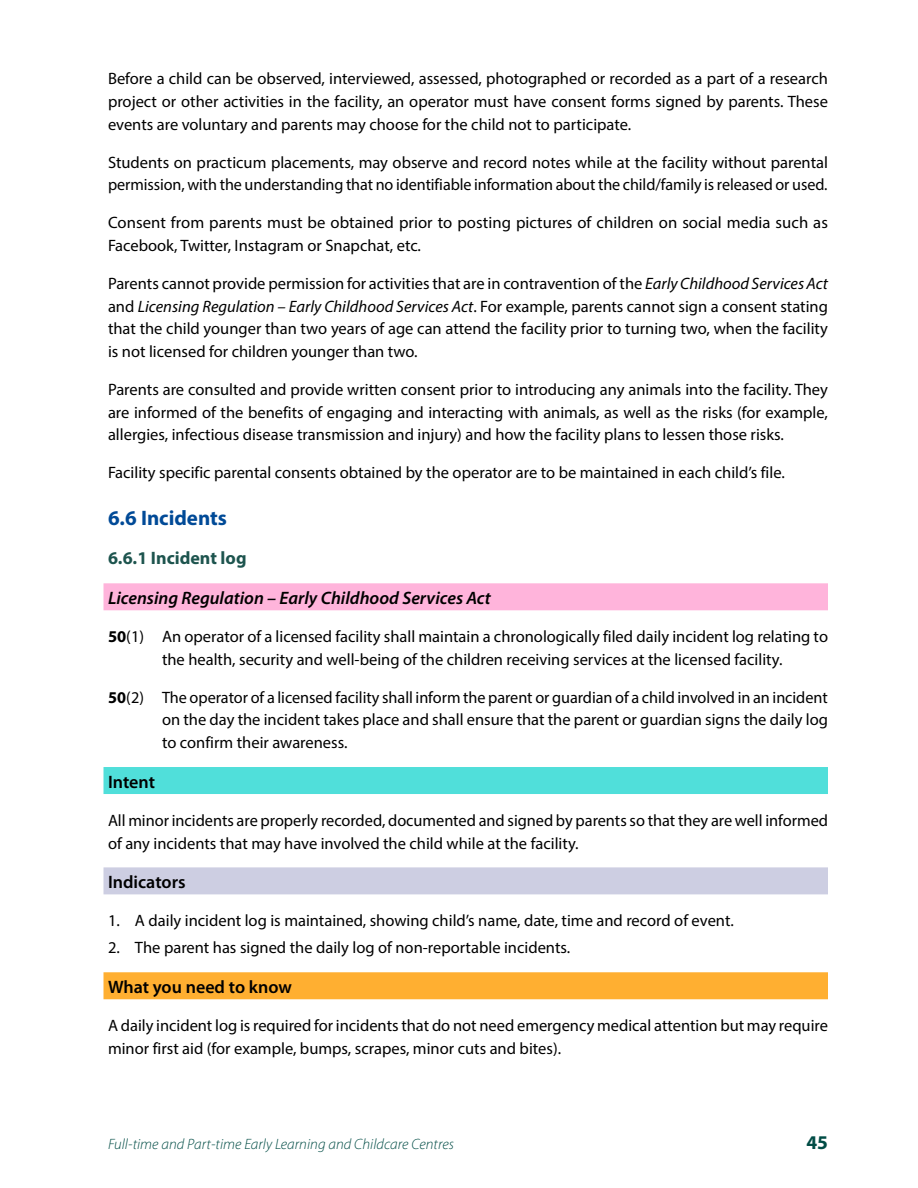
<style>
.page{position:relative;width:918px;height:1188px;background:#fff}
.page>*{position:absolute;margin:0;border:0;box-sizing:border-box;transform-origin:0 0}
.t1{font:700 21px "Myriad Pro";color:#004a97}
.t2{font:700 19.5px "Myriad Pro";color:#004c45}
.t3{font:italic 600 18px "Myriad Pro";color:#000}
.t4{font:600 18px "Myriad Pro";color:#000}
.t5{font:700 18px "Myriad Pro";color:#1d544e}
.t6{font:16.5px/22.8px "Myriad Pro";color:#000;text-align:justify}
.t7{font:italic 300 15px "Myriad Pro";letter-spacing:.005em;color:#004c45}
.s1{font-style:italic}
.s2{font-weight:700}
</style>
<div class="page">
<div style="left:104px;top:583px;width:724px;height:27px;background:#ffb4db"></div>
<div style="left:104px;top:767px;width:724px;height:27px;background:#50dfda"></div>
<div style="left:104px;top:867px;width:724px;height:27px;background:#cdcee2"></div>
<div style="left:104px;top:972px;width:724px;height:27px;background:#ffaf31"></div>
<p class="t6" style="left:108px;top:67px;width:722px">Before a child can be observed, interviewed, assessed, photographed or recorded as a part of a research project or other activities in the facility, an operator must have consent forms signed by parents. These events are voluntary and parents may choose for the child not to participate.</p>
<p class="t6" style="left:108px;top:150px;width:722px">Students on practicum placements, may observe and record notes while at the facility without parental permission, with the understanding that no identifiable information about the child/family is released or used.</p>
<p class="t6" style="left:108px;top:211px;width:721px">Consent from parents must be obtained prior to posting pictures of children on social media such as<br>Facebook, Twitter, Instagram or Snapchat, etc.</p>
<p class="t6" style="left:108px;top:272px;width:722px">Parents cannot provide permission for activities that are in contravention of the <span class="s1">Early Childhood Services Act </span>and <span class="s1">Licensing Regulation – Early Childhood Services Act</span>. For example, parents cannot sign a consent stating that the child younger than two years of age can attend the facility prior to turning two, when the facility is not licensed for children younger than two.</p>
<p class="t6" style="left:108px;top:378px;width:722px">Parents are consulted and provide written consent prior to introducing any animals into the facility. They are informed of the benefits of engaging and interacting with animals, as well as the risks (for example, allergies, infectious disease transmission and injury) and how the facility plans to lessen those risks.</p>
<p class="t6" style="left:108px;top:461px;width:678px">Facility specific parental consents obtained by the operator are to be maintained in each child’s file.</p>
<p class="t1" style="left:108px;top:504px;width:121px">6.6 Incidents</p>
<p class="t5" style="left:108px;top:547px;width:140px">6.6.1 Incident log</p>
<p class="t3" style="left:108px;top:587px;width:384px">Licensing Regulation – Early Childhood Services Act</p>
<p class="t6" style="left:108px;top:625px;width:722px;text-align:center"><span class="s2">50</span>(1) An operator of a licensed facility shall maintain a chronologically filed daily incident log relating to the health, security and well-being of the children receiving services at the licensed facility.</p>
<p class="t6" style="left:162px;top:685px;width:668px;text-indent:-54px"><span class="s2">50</span>(2) The operator of a licensed facility shall inform the parent or guardian of a child involved in an incident on the day the incident takes place and shall ensure that the parent or guardian signs the daily log to confirm their awareness.</p>
<p class="t4" style="left:108px;top:771px;width:49px">Intent</p>
<p class="t6" style="left:108px;top:809px;width:722px">All minor incidents are properly recorded, documented and signed by parents so that they are well informed of any incidents that may have involved the child while at the facility.</p>
<p class="t4" style="left:108px;top:871px;width:79px">Indicators</p>
<p class="t6" style="left:108px;top:909px;width:627px">1. A daily incident log is maintained, showing child’s name, date, time and record of event.</p>
<p class="t6" style="left:108px;top:936px;width:464px">2. The parent has signed the daily log of non-reportable incidents.</p>
<p class="t4" style="left:108px;top:976px;width:186px">What you need to know</p>
<p class="t6" style="left:108px;top:1014px;width:722px">A daily incident log is required for incidents that do not need emergency medical attention but may require minor first aid (for example, bumps, scrapes, minor cuts and bites).</p>
<p class="t7" style="left:108px;top:1135px;width:347px">Full-time and Part-time Early Learning and Childcare Centres</p>
<p class="t2" style="left:807px;top:1129px;width:23px">45</p>
</div>
